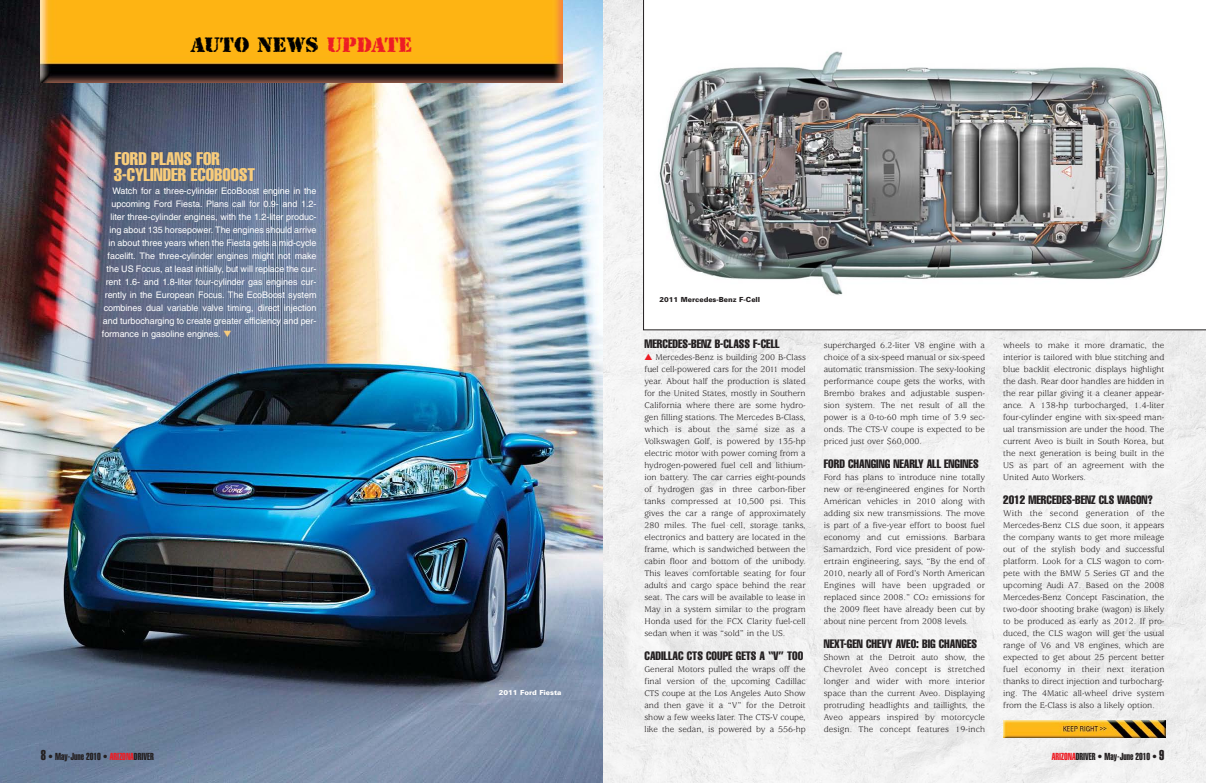
<style>
.page{position:relative;width:1206px;height:783px;background:#fff}
.page>*{position:absolute;margin:0;border:0;box-sizing:border-box;transform-origin:0 0}
.t1{font:22px "Rubber Stamp Plain";color:#010000}
.t2{font:extra-condensed 18px/16px "Helvetica";color:#f8cc7b}
.t3{font:extra-condensed 12px "Helvetica";color:#231f20}
.t4{font:10px "Helvetica Extra Compressed";color:#231f20}
.t5{font:9px/12px "Usherwood";color:#231f20;text-align:justify}
.t6{font:9px "Helvetica";letter-spacing:-.005em;color:#fff}
.t7{font:900 7px "Univers";color:#231f20}
.t8{font:900 7px "Univers";color:#fff}
.s1{color:#ed1c24}
.s2{color:#f8cc7b}
.s3{font-size:14px}
.s4{font-size:6px}
</style>
<div class="page">
<div style="left:603px;top:0;width:603px;height:783px;background:#f1f1f1"></div>
<img style="left:1003px;top:720px;width:163px;height:18px">
<img style="left:0;top:0;width:603px;height:783px">
<img style="left:40px;top:0;width:522px;height:83px">
<svg style="left:643px;top:0;width:563px;height:330px"></svg>
<h1 class="t1" style="left:191px;top:31px;width:223px">AUTO NEWS <span class="s1">UPDATE</span></h1>
<h2 class="t2" style="left:114px;top:152px;width:143px">FORD PLANS FOR<br>3-CYLINDER ECOBOOST</h2>
<p class="t6" style="left:112px;top:188px;width:206px">Watch for a three-cylinder EcoBoost engine in the</p>
<p class="t6" style="left:111px;top:201px;width:207px">upcoming Ford Fiesta. Plans call for 0.9- and 1.2-</p>
<p class="t6" style="left:110px;top:214px;width:208px">liter three-cylinder engines, with the 1.2-liter produc-</p>
<p class="t6" style="left:110px;top:227px;width:209px">ing about 135 horsepower. The engines should arrive</p>
<p class="t6" style="left:109px;top:240px;width:209px">in about three years when the Fiesta gets a mid-cycle</p>
<p class="t6" style="left:108px;top:253px;width:210px">facelift. The three-cylinder engines might not make</p>
<p class="t6" style="left:107px;top:266px;width:211px">the US Focus, at least initially, but will replace the cur-</p>
<p class="t6" style="left:106px;top:279px;width:212px">rent 1.6- and 1.8-liter four-cylinder gas engines cur-</p>
<p class="t6" style="left:105px;top:292px;width:213px">rently in the European Focus. The EcoBoost system</p>
<p class="t6" style="left:104px;top:305px;width:214px">combines dual variable valve timing, direct injection</p>
<p class="t6" style="left:103px;top:318px;width:215px">and turbocharging to create greater efficiency and per-</p>
<p class="t6" style="left:102px;top:331px;width:131px">formance in gasoline engines. <span class="s2">▼</span></p>
<p class="t4" style="left:41px;top:753px;width:114px"><span class="s3">8</span> • May-June 2010 • <span class="s1">ARIZONA</span>DRIVER</p>
<p class="t8" style="left:499px;top:690px;width:64px">2011 Ford Fiesta</p>
<p class="t7" style="left:659px;top:297px;width:102px">2011 Mercedes-Benz F-Cell</p>
<h3 class="t3" style="left:644px;top:339px;width:137px">MERCEDES-BENZ B-CLASS F-CELL</h3>
<p class="t5" style="left:644px;top:352px;width:163px"><span class="s1">▲</span> Mercedes-Benz is building 200 B-Class fuel cell-powered cars for the 2011 model year. About half the production is slated for the United States, mostly in Southern California where there are some hydro&shy;gen filling stations. The Mercedes B-Class, which is about the same size as a Volkswagen Golf, is powered by 135-hp electric motor with power coming from a hydrogen-powered fuel cell and lithium&shy;ion battery. The car carries eight-pounds of hydrogen gas in three carbon-fiber tanks compressed at 10,500 psi. This gives the car a range of approximately 280 miles. The fuel cell, storage tanks, electronics and battery are located in the frame, which is sandwiched between the cabin floor and bottom of the unibody.<br>This leaves comfortable seating for four adults and cargo space behind the rear seat. The cars will be available to lease in May in a system similar to the program Honda used for the FCX Clarity fuel-cell sedan when it was “sold” in the US.</p>
<h3 class="t3" style="left:644px;top:651px;width:160px">CADILLAC CTS COUPE GETS A “V” TOO</h3>
<p class="t5" style="left:644px;top:664px;width:163px">General Motors pulled the wraps off the final version of the upcoming Cadillac CTS coupe at the Los Angeles Auto Show and then gave it a “V” for the Detroit show a few weeks later. The CTS-V coupe, like the sedan, is powered by a 556-hp</p>
<p class="t5" style="left:824px;top:340px;width:163px">supercharged 6.2-liter V8 engine with a choice of a six-speed manual or six-speed automatic transmission. The sexy-looking performance coupe gets the works, with Brembo brakes and adjustable suspen&shy;sion system. The net result of all the power is a 0-to-60 mph time of 3.9 sec&shy;onds. The CTS-V coupe is expected to be priced just over $60,000.</p>
<h3 class="t3" style="left:824px;top:459px;width:156px">FORD CHANGING NEARLY ALL ENGINES</h3>
<p class="t5" style="left:824px;top:472px;width:163px">Ford has plans to introduce nine totally new or re-engineered engines for North American vehicles in 2010 along with adding six new transmissions. The move is part of a five-year effort to boost fuel economy and cut emissions. Barbara Samardzich, Ford vice president of pow&shy;ertrain engineering, says, “By the end of 2010, nearly all of Ford’s North American Engines will have been upgraded or replaced since 2008.” CO<span class="s4">2</span> emissions for the 2009 fleet have already been cut by about nine percent from 2008 levels.</p>
<h3 class="t3" style="left:824px;top:639px;width:155px">NEXT-GEN CHEVY AVEO: BIG CHANGES</h3>
<p class="t5" style="left:824px;top:652px;width:163px">Shown at the Detroit auto show, the Chevrolet Aveo concept is stretched longer and wider with more interior space than the current Aveo. Displaying protruding headlights and taillights, the Aveo appears inspired by motorcycle design. The concept features 19-inch</p>
<p class="t5" style="left:1003px;top:340px;width:163px">wheels to make it more dramatic, the interior is tailored with blue stitching and blue backlit electronic displays highlight the dash. Rear door handles are hidden in the rear pillar giving it a cleaner appear&shy;ance. A 138-hp turbocharged, 1.4-liter four-cylinder engine with six-speed man&shy;ual transmission are under the hood. The current Aveo is built in South Korea, but the next generation is being built in the US as part of an agreement with the United Auto Workers.</p>
<h3 class="t3" style="left:1003px;top:495px;width:151px">2012 MERCEDES-BENZ CLS WAGON?</h3>
<p class="t5" style="left:1003px;top:508px;width:163px">With the second generation of the Mercedes-Benz CLS due soon, it appears the company wants to get more mileage out of the stylish body and successful platform. Look for a CLS wagon to com&shy;pete with the BMW 5 Series GT and the upcoming Audi A7. Based on the 2008<br>Mercedes-Benz Concept Fascination, the two-door shooting brake (wagon) is likely to be produced as early as 2012. If pro&shy;duced, the CLS wagon will get the usual range of V6 and V8 engines, which are expected to get about 25 percent better fuel economy in their next iteration thanks to direct injection and turbocharg&shy;ing. The 4Matic all-wheel drive system from the E-Class is also a likely option.</p>
<p class="t4" style="left:1052px;top:753px;width:114px"><span class="s1">ARIZONA</span>DRIVER • May-June 2010 • <span class="s3">9</span></p>
</div>
